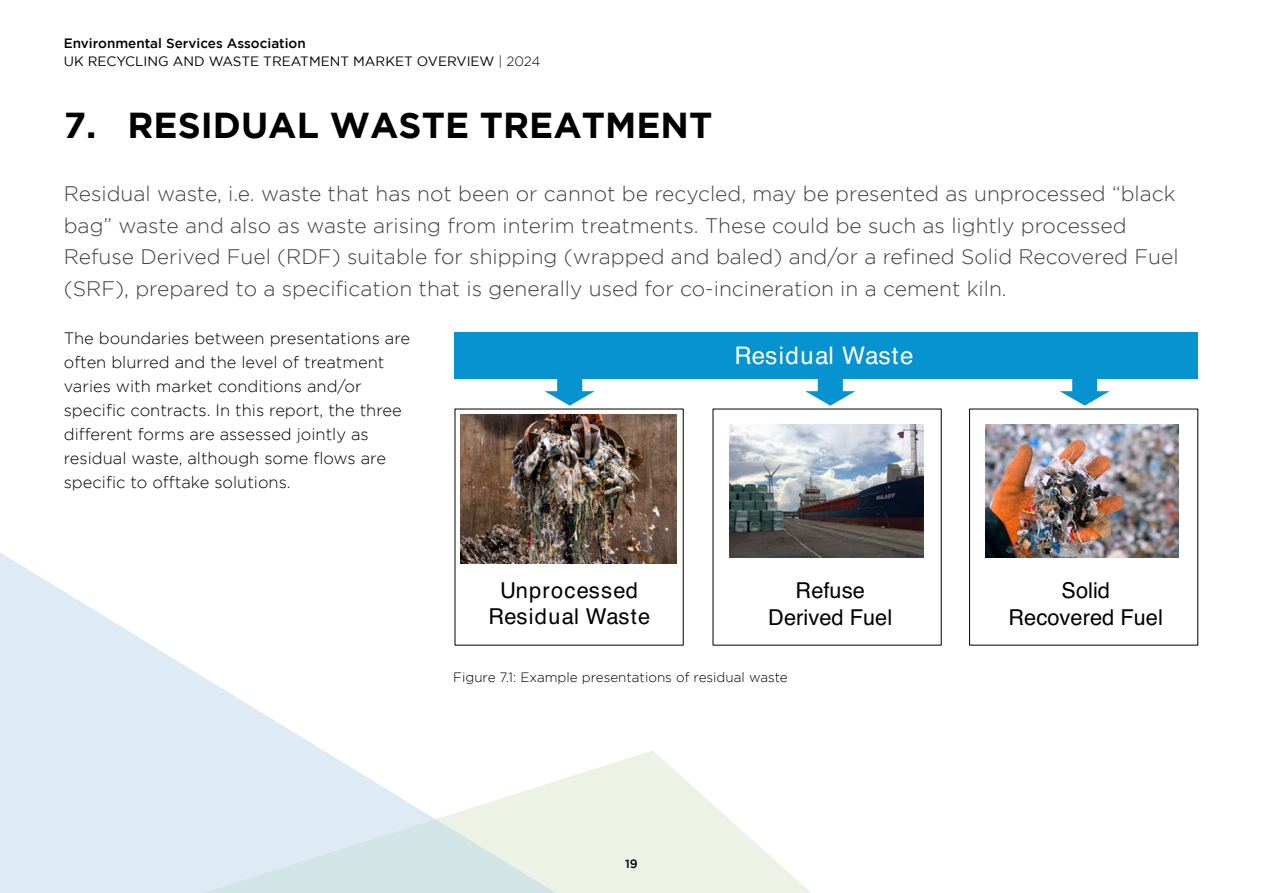
<style>
.page{position:relative;width:1263px;height:893px;background:#fff}
.page>*{position:absolute;margin:0;border:0;box-sizing:border-box;transform-origin:0 0}
.Header_1{font:700 36px "Gotham";color:#000}
.t1{font:24.15px "Helvetica";letter-spacing:.055em;color:#fff}
.t2{font:21.9px/26.2px "Helvetica";color:#000;text-align:center}
.t3{font:21.9px/26.2px "Helvetica";letter-spacing:.055em;color:#000;text-align:center}
.Intro_para_12pt{font:300 21px/31.5px "Gotham";color:#414042}
.t4{font:300 16.5px/24px "Gotham";color:#000}
.t5{font:13.5px/18px "Gotham";color:#000}
.Figure_number{font:300 13.5px "Gotham";color:#000}
.t6{font:500 12px "Gotham";color:#000}
.s1{font-weight:500}
.s2{font-weight:300}
</style>
<div class="page">
<svg style="left:579px;top:751px;width:232px;height:142px;fill:#ecf2e6"></svg>
<svg style="left:0;top:540px;width:579px;height:353px"></svg>
<div style="left:455px;top:332px;width:743px;height:47px;background:#0793cf"></div>
<svg style="left:545px;top:379px;width:50px;height:27px"></svg>
<svg style="left:805px;top:379px;width:50px;height:27px"></svg>
<svg style="left:1060px;top:379px;width:50px;height:27px"></svg>
<svg style="left:455px;top:408px;width:743px;height:237px"></svg>
<img style="left:985px;top:425px;width:193px;height:133px">
<img style="left:730px;top:425px;width:193px;height:133px">
<p class="t5" style="left:64px;top:34px;width:478px"><span class="s1">Environmental Services Association<br></span>UK RECYCLING AND WASTE TREATMENT MARKET OVERVIEW <span class="s2">| 2024</span></p>
<h1 class="Header_1" style="left:64px;top:104px;width:650px">7. RESIDUAL WASTE TREATMENT</h1>
<p class="Intro_para_12pt" style="left:64px;top:178px;width:1116px">Residual waste, i.e. waste that has not been or cannot be recycled, may be presented as unprocessed “black bag” waste and also as waste arising from interim treatments. These could be such as lightly processed Refuse Derived Fuel (RDF) suitable for shipping (wrapped and baled) and/or a refined Solid Recovered Fuel (SRF), prepared to a specification that is generally used for co-incineration in a cement kiln.</p>
<p class="t4" style="left:64px;top:326px;width:348px">The boundaries between presentations are often blurred and the level of treatment varies with market conditions and/or specific contracts. In this report, the three different forms are assessed jointly as residual waste, although some flows are specific to offtake solutions.</p>
<p class="t1" style="left:734px;top:337px;width:181px">Residual Waste</p>
<p class="t3" style="left:489px;top:578px;width:163px">Unprocessed<br>Residual Waste</p>
<p class="t2" style="left:768px;top:578px;width:126px">Refuse<br>Derived Fuel</p>
<p class="t2" style="left:1008px;top:578px;width:156px">Solid<br>Recovered Fuel</p>
<p class="Figure_number" style="left:453px;top:670px;width:336px">Figure 7.1: Example presentations of residual waste</p>
<p class="t6" style="left:625px;top:857px;width:14px">19</p>
</div>
